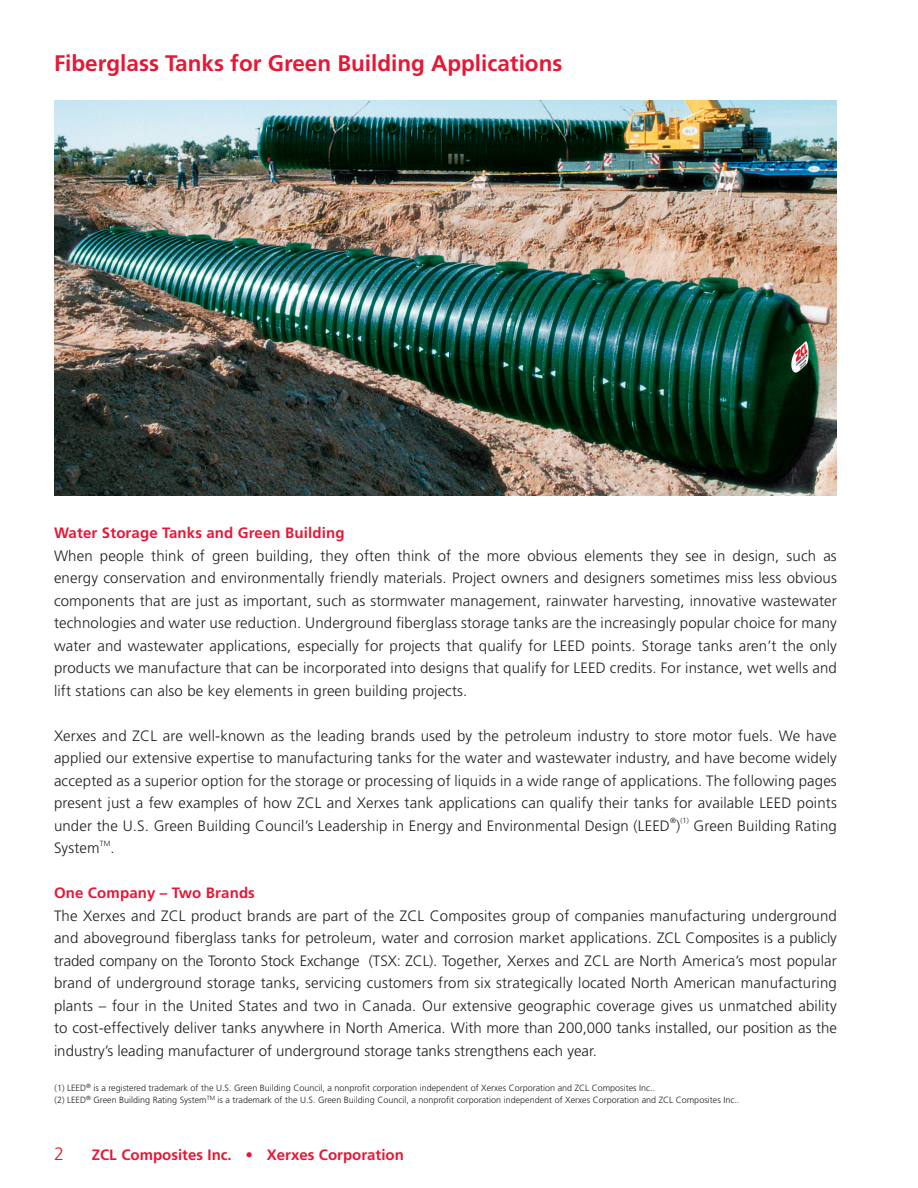
<style>
.page{position:relative;width:918px;height:1188px;background:#fff}
.page>*{position:absolute;margin:0;border:0;box-sizing:border-box;transform-origin:0 0}
.t1{font:700 22.5px "Frutiger LT Std";color:#e51836}
.t2{font:300 18px "Frutiger LT Std";color:#e51836}
.t3{font:300 15px/22.5px "Frutiger LT Std";letter-spacing:.01em;color:#231f20;text-align:justify}
.t4{font:700 15px "Frutiger LT Std";letter-spacing:.01em;color:#e51836}
.t5{font:300 9px "Frutiger LT Std";color:#231f20}
.t6{font:300 7.5px "Frutiger LT Std";color:#231f20}
</style>
<div class="page">
<img style="left:55px;top:100px;width:782px;height:396px">
<p class="t1" style="left:54px;top:50px;width:510px">Fiberglass Tanks for Green Building Applications</p>
<p class="t4" style="left:54px;top:524px;width:292px">Water Storage Tanks and Green Building</p>
<p class="t3" style="left:54px;top:545px;width:784px">When people think of green building, they often think of the more obvious elements they see in design, such as energy conservation and environmentally friendly materials. Project owners and designers sometimes miss less obvious components that are just as important, such as stormwater management, rainwater harvesting, innovative wastewater technologies and water use reduction. Underground fiberglass storage tanks are the increasingly popular choice for many water and wastewater applications, especially for projects that qualify for LEED points. Storage tanks aren’t the only products we manufacture that can be incorporated into designs that qualify for LEED credits. For instance, wet wells and lift stations can also be key elements in green building projects.</p>
<p class="t3" style="left:54px;top:725px;width:784px">Xerxes and ZCL are well-known as the leading brands used by the petroleum industry to store motor fuels. We have applied our extensive expertise to manufacturing tanks for the water and wastewater industry, and have become widely accepted as a superior option for the storage or processing of liquids in a wide range of applications. The following pages present just a few examples of how ZCL and Xerxes tank applications can qualify their tanks for available LEED points under the U.S. Green Building Council’s Leadership in Energy and Environmental Design (LEED )</p>
<p class="t6" style="left:670px;top:816px;width:7px">®</p>
<p class="t6" style="left:680px;top:816px;width:10px">(1)</p>
<p class="t3" style="left:694px;top:815px;width:145px">Green Building Rating</p>
<p class="t3" style="left:54px;top:837px;width:47px">System</p>
<p class="t6" style="left:100px;top:839px;width:12px">TM</p>
<p class="t3" style="left:110px;top:837px;width:6px">.</p>
<p class="t4" style="left:54px;top:884px;width:202px">One Company – Two Brands</p>
<p class="t3" style="left:54px;top:905px;width:784px">The Xerxes and ZCL product brands are part of the ZCL Composites group of companies manufacturing underground and aboveground fiberglass tanks for petroleum, water and corrosion market applications. ZCL Composites is a publicly traded company on the Toronto Stock Exchange (TSX: ZCL). Together, Xerxes and ZCL are North America’s most popular brand of underground storage tanks, servicing customers from six strategically located North American manufacturing plants – four in the United States and two in Canada. Our extensive geographic coverage gives us unmatched ability to cost-effectively deliver tanks anywhere in North America. With more than 200,000 tanks installed, our position as the industry’s leading manufacturer of underground storage tanks strengthens each year.</p>
<p class="t5" style="left:55px;top:1083px;width:602px">(1) LEED<sup>®</sup> is a registered trademark of the U.S. Green Building Council, a nonprofit corporation independent of Xerxes Corporation and ZCL Composites Inc..</p>
<p class="t5" style="left:55px;top:1095px;width:686px">(2) LEED<sup>®</sup> Green Building Rating System<sup>TM</sup> is a trademark of the U.S. Green Building Council, a nonprofit corporation independent of Xerxes Corporation and ZCL Composites Inc..</p>
<p class="t2" style="left:54px;top:1143px;width:12px">2</p>
<p class="t4" style="left:92px;top:1146px;width:314px">ZCL Composites Inc. • Xerxes Corporation</p>
</div>
